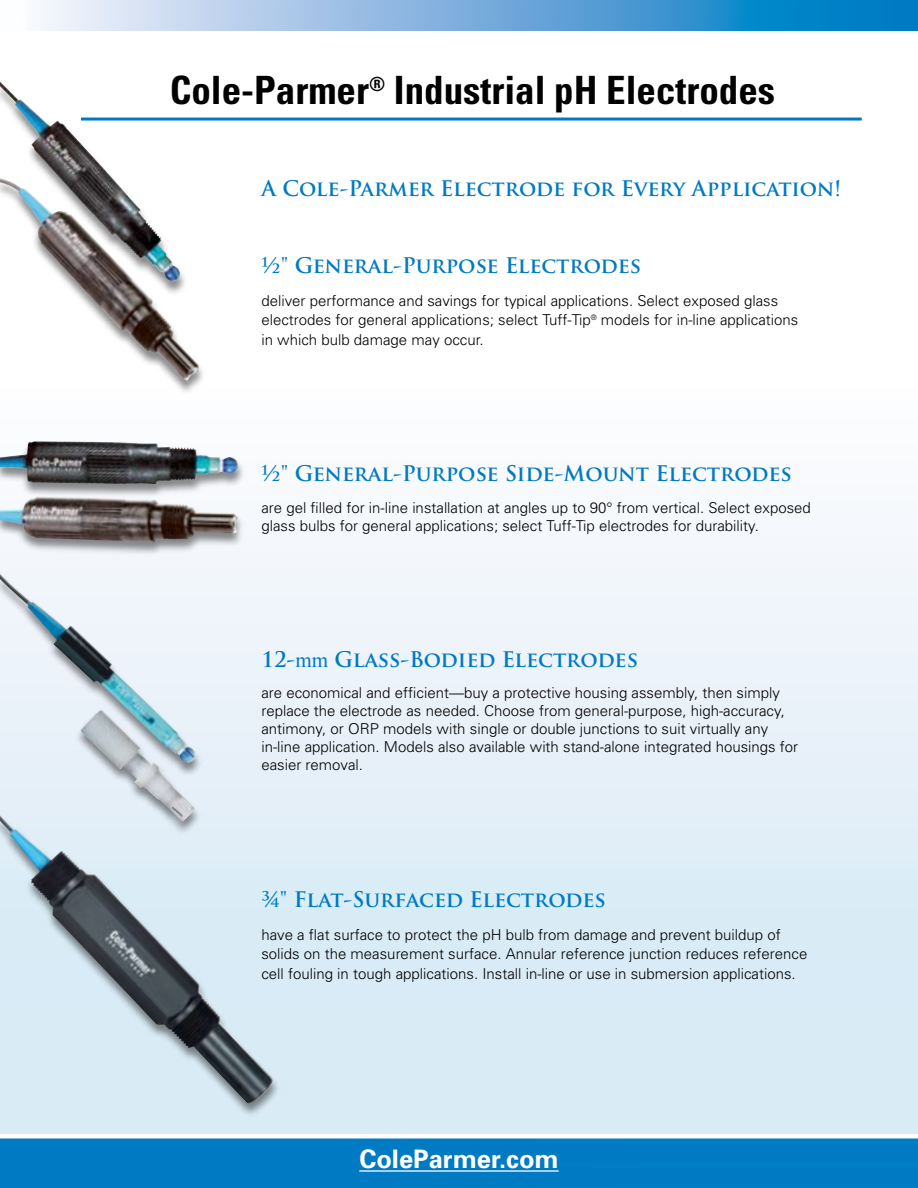
<style>
.page{position:relative;width:918px;height:1188px;background:#fff}
.page>*{position:absolute;margin:0;border:0;box-sizing:border-box;transform-origin:0 0}
.t1{font:700 condensed 39px "Univers";color:#000}
.t2{font:700 25.5px "Univers";color:#fff}
.t3{font:700 21px "Trajan Pro";letter-spacing:-.005em;color:#007ac2}
.t4{font:300 15px/18px "Univers";color:#000}
.s1{font-family:"Times New Roman";font-weight:400}
</style>
<div class="page">
<svg style="left:40px;top:0;width:878px;height:30px"></svg>
<div style="left:0;top:386px;width:918px;height:802px;background:linear-gradient(to bottom,#fcfbfe,#cfe6f3)"></div>
<div style="left:0;top:1138px;width:918px;height:50px;background:#007ac2"></div>
<hr style="left:0;top:1134px;width:918px;height:4px;background:#fff">
<hr style="left:81px;top:118px;width:781px;height:3px;background:#007ac2">
<hr style="left:359px;top:1170px;width:200px;height:2px;background:#fff">
<img style="left:0;top:81px;width:181px;height:94px">
<div style="left:0;top:177px;width:207px;height:219px;background:#fff"></div>
<img style="left:0;top:175px;width:199px;height:207px">
<div style="left:0;top:574px;width:204px;height:203px;background:#e8f1f9"></div>
<img style="left:0;top:572px;width:197px;height:137px">
<div style="left:73px;top:709px;width:130px;height:126px;background:#e6f0f8"></div>
<img style="left:81px;top:710px;width:115px;height:102px">
<div style="left:0;top:815px;width:281px;height:303px;background:#d9ebf5"></div>
<img style="left:0;top:812px;width:274px;height:291px">
<div style="left:0;top:439px;width:246px;height:60px;background:#000;opacity:.47"></div>
<img style="left:0;top:441px;width:239px;height:43px">
<div style="left:0;top:494px;width:246px;height:63px;background:#000;opacity:.47"></div>
<img style="left:0;top:496px;width:238px;height:46px">
<h1 class="t1" style="left:170px;top:66px;width:607px">Cole-Parmer<sup>®</sup> Industrial pH Electrodes</h1>
<h3 class="t3" style="left:261px;top:175px;width:581px">A Cole-Parmer Electrode for Every Application!</h3>
<h3 class="t3" style="left:261px;top:252px;width:381px">½" General-Purpose Electrodes</h3>
<p class="t4" style="left:261px;top:291px;width:538px;line-height:19.5px">deliver performance and savings for typical applications. Select exposed glass electrodes for general applications; select Tuff-Tip<sup>®</sup> models for in-line applications in which bulb damage may occur.</p>
<h3 class="t3" style="left:261px;top:460px;width:532px">½" General-Purpose Side-Mount Electrodes</h3>
<p class="t4" style="left:261px;top:498px;width:551px">are gel filled for in-line installation at angles up to 90° from vertical. Select exposed glass bulbs for general applications; select Tuff-Tip electrodes for durability.</p>
<h3 class="t3" style="left:261px;top:646px;width:378px">12-<span class="s1">mm</span> Glass-Bodied Electrodes</h3>
<p class="t4" style="left:261px;top:684px;width:538px">are economical and efficient—buy a protective housing assembly, then simply replace the electrode as needed. Choose from general-purpose, high-accuracy, antimony, or ORP models with single or double junctions to suit virtually any in-line application. Models also available with stand-alone integrated housings for easier removal.</p>
<h3 class="t3" style="left:261px;top:886px;width:346px">¾" Flat-Surfaced Electrodes</h3>
<p class="t4" style="left:261px;top:925px;width:548px;line-height:19.5px">have a flat surface to protect the pH bulb from damage and prevent buildup of solids on the measurement surface. Annular reference junction reduces reference cell fouling in tough applications. Install in-line or use in submersion applications.</p>
<h2 class="t2" style="left:359px;top:1144px;width:201px">ColeParmer.com</h2>
</div>
